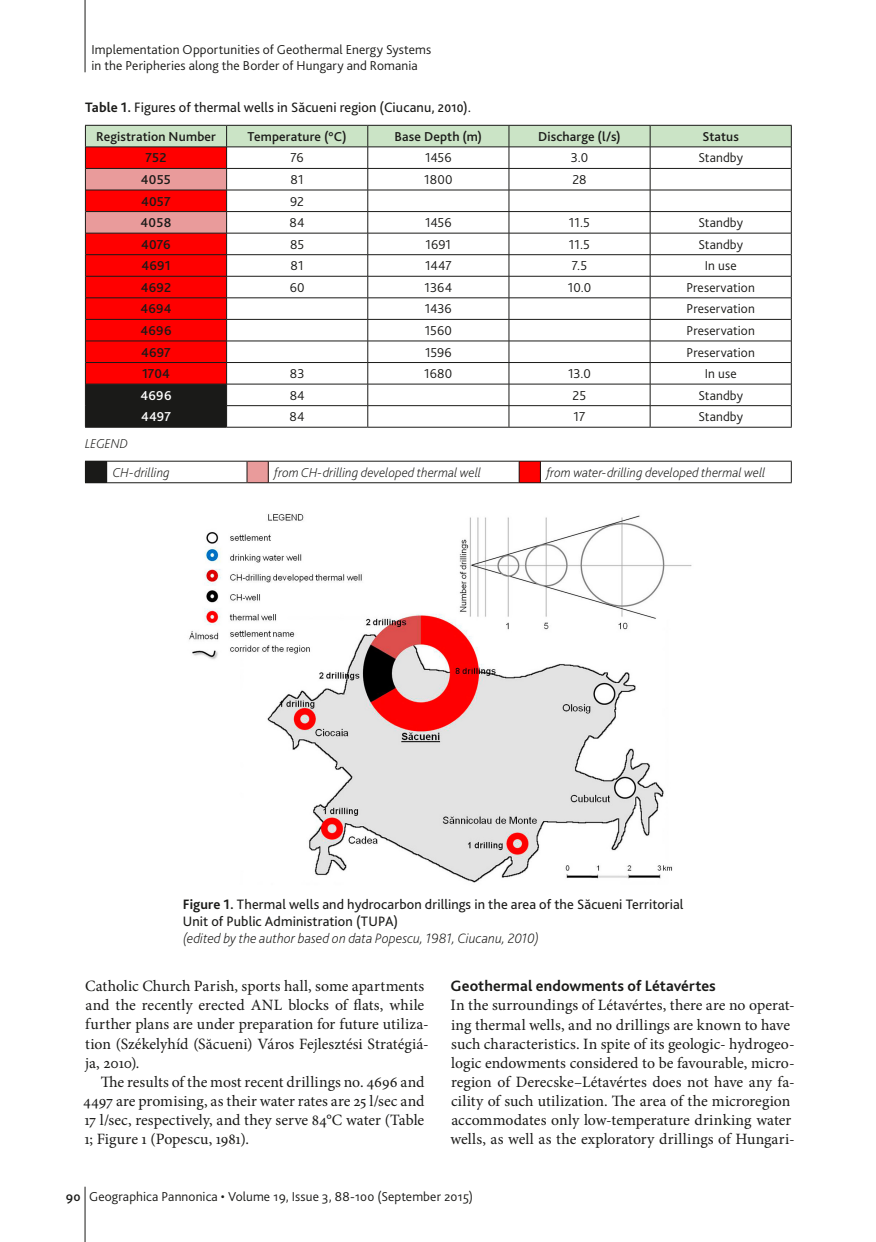
<style>
.page{position:relative;width:876px;height:1242px;background:#fff}
.page>*{position:absolute;margin:0;border:0;box-sizing:border-box;transform-origin:0 0}
.t1{font:15.75px/19px "Minion Pro";color:#1a1a18}
.t2{font:700 15.75px "Bliss Pro";letter-spacing:.01em;color:#1a1a18}
.t3{font:14.25px/17.1px "Bliss Pro";letter-spacing:.005em;color:#1a1a18}
.t4{font:italic 200 14.25px "Bliss Pro";letter-spacing:.005em;color:#1a1a18}
.t5{font:300 13.5px/16.2px "Bliss Pro";letter-spacing:.01em;color:#1a1a18}
.t6{font:500 13.5px "Bliss Pro";letter-spacing:.01em;color:#1a1a18}
.t7{font:italic 200 13.5px/28.7px "Bliss Pro";letter-spacing:.005em;color:#1a1a18}
.t8{font:500 13.5px "Bliss Pro";color:#fff}
.s1{font-weight:700}
.s2{font-style:italic}
.s3{font-weight:500}
</style>
<div class="page">
<hr style="left:85px;top:0;width:1px;height:72px;background:#1a1a18">
<hr style="left:85px;top:1186px;width:1px;height:56px;background:#1a1a18">
<hr style="left:85px;top:427px;width:142px;height:1px;background:#1a1a18">
<hr style="left:227px;top:427px;width:141px;height:1px;background:#1a1a18">
<hr style="left:368px;top:427px;width:141px;height:1px;background:#1a1a18">
<hr style="left:509px;top:427px;width:141px;height:1px;background:#1a1a18">
<hr style="left:650px;top:427px;width:142px;height:1px;background:#1a1a18">
<svg style="left:85px;top:125px;width:707px;height:302px"></svg>
<hr style="left:107px;top:461px;width:140px;height:1px;background:#1a1a18">
<hr style="left:268px;top:461px;width:251px;height:1px;background:#1a1a18">
<hr style="left:540px;top:461px;width:252px;height:1px;background:#1a1a18">
<svg style="left:791px;top:461px;width:1px;height:21px"></svg>
<hr style="left:107px;top:482px;width:140px;height:1px;background:#1a1a18">
<hr style="left:268px;top:482px;width:251px;height:1px;background:#1a1a18">
<hr style="left:540px;top:482px;width:252px;height:1px;background:#1a1a18">
<svg style="left:85px;top:461px;width:22px;height:22px"></svg>
<svg style="left:247px;top:461px;width:22px;height:22px"></svg>
<svg style="left:519px;top:461px;width:22px;height:22px"></svg>
<img style="left:189px;top:514px;width:503px;height:369px">
<p class="t5" style="left:91px;top:41px;width:341px">Implementation Opportunities of Geothermal Energy Systems in the Peripheries along the Border of Hungary and Romania</p>
<p class="t3" style="left:85px;top:99px;width:387px"><span class="s1">Table 1.</span> Figures of thermal wells in Săcueni region (Ciucanu, 2010).</p>
<p class="t6" style="left:96px;top:128px;width:121px">Registration Number</p>
<p class="t6" style="left:248px;top:128px;width:101px">Temperature (°C)</p>
<p class="t6" style="left:395px;top:128px;width:89px">Base Depth (m)</p>
<p class="t6" style="left:538px;top:128px;width:84px">Discharge (l/s)</p>
<p class="t6" style="left:702px;top:128px;width:38px">Status</p>
<p class="t6" style="left:146px;top:150px;width:22px">752</p>
<p class="t5" style="left:291px;top:149px;width:15px">76</p>
<p class="t5" style="left:425px;top:149px;width:28px">1456</p>
<p class="t5" style="left:571px;top:149px;width:19px">3.0</p>
<p class="t5" style="left:698px;top:149px;width:46px">Standby</p>
<p class="t6" style="left:141px;top:171px;width:32px">4055</p>
<p class="t5" style="left:291px;top:171px;width:15px">81</p>
<p class="t5" style="left:424px;top:171px;width:30px">1800</p>
<p class="t5" style="left:572px;top:171px;width:16px">28</p>
<p class="t6" style="left:141px;top:193px;width:31px">4057</p>
<p class="t5" style="left:290px;top:193px;width:15px">92</p>
<p class="t6" style="left:141px;top:214px;width:32px">4058</p>
<p class="t5" style="left:290px;top:214px;width:17px">84</p>
<p class="t5" style="left:425px;top:214px;width:28px">1456</p>
<p class="t5" style="left:569px;top:214px;width:23px">11.5</p>
<p class="t5" style="left:698px;top:214px;width:46px">Standby</p>
<p class="t6" style="left:141px;top:236px;width:31px">4076</p>
<p class="t5" style="left:290px;top:236px;width:16px">85</p>
<p class="t5" style="left:426px;top:236px;width:27px">1691</p>
<p class="t5" style="left:569px;top:236px;width:23px">11.5</p>
<p class="t5" style="left:698px;top:236px;width:46px">Standby</p>
<p class="t6" style="left:141px;top:257px;width:31px">4691</p>
<p class="t5" style="left:291px;top:257px;width:15px">81</p>
<p class="t5" style="left:425px;top:257px;width:28px">1447</p>
<p class="t5" style="left:572px;top:257px;width:17px">7.5</p>
<p class="t5" style="left:705px;top:257px;width:33px">In use</p>
<p class="t6" style="left:141px;top:279px;width:32px">4692</p>
<p class="t5" style="left:290px;top:279px;width:16px">60</p>
<p class="t5" style="left:425px;top:279px;width:29px">1364</p>
<p class="t5" style="left:568px;top:279px;width:25px">10.0</p>
<p class="t5" style="left:686px;top:279px;width:70px">Preservation</p>
<p class="t6" style="left:140px;top:300px;width:33px">4694</p>
<p class="t5" style="left:425px;top:300px;width:28px">1436</p>
<p class="t5" style="left:686px;top:300px;width:70px">Preservation</p>
<p class="t6" style="left:140px;top:322px;width:33px">4696</p>
<p class="t5" style="left:425px;top:322px;width:29px">1560</p>
<p class="t5" style="left:686px;top:322px;width:70px">Preservation</p>
<p class="t6" style="left:141px;top:344px;width:31px">4697</p>
<p class="t5" style="left:425px;top:344px;width:28px">1596</p>
<p class="t5" style="left:686px;top:344px;width:70px">Preservation</p>
<p class="t6" style="left:142px;top:365px;width:29px">1704</p>
<p class="t5" style="left:290px;top:365px;width:16px">83</p>
<p class="t5" style="left:424px;top:365px;width:30px">1680</p>
<p class="t5" style="left:568px;top:365px;width:25px">13.0</p>
<p class="t5" style="left:705px;top:365px;width:33px">In use</p>
<p class="t8" style="left:140px;top:387px;width:33px">4696</p>
<p class="t5" style="left:290px;top:387px;width:17px">84</p>
<p class="t5" style="left:573px;top:387px;width:15px">25</p>
<p class="t5" style="left:698px;top:387px;width:46px">Standby</p>
<p class="t8" style="left:141px;top:408px;width:31px">4497</p>
<p class="t5" style="left:290px;top:408px;width:17px">84</p>
<p class="t5" style="left:574px;top:408px;width:13px">17</p>
<p class="t5" style="left:698px;top:408px;width:46px">Standby</p>
<p class="t7" style="left:113px;top:429px;width:59px;text-indent:-28px">LEGEND<br>CH-drilling</p>
<p class="t7" style="left:274px;top:457px;width:208px">from CH-drilling developed thermal well</p>
<p class="t7" style="left:546px;top:457px;width:220px">from water-drilling developed thermal well</p>
<p class="t3" style="left:183px;top:895px;width:502px"><span class="s1">Figure 1.</span> Thermal wells and hydrocarbon drillings in the area of the Săcueni Territorial<br>Unit of Public Administration (TUPA)</p>
<p class="t4" style="left:183px;top:929px;width:358px">(edited by the author based on data Popescu, 1981, Ciucanu, 2010)</p>
<p class="t1" style="left:85px;top:977px;width:345px">Catholic Church Parish, sports hall, some apartments and the recently erected ANL blocks of flats, while further plans are under preparation for future utiliza&shy;tion (Székelyhíd (Săcueni) Város Fejlesztési Stratégiá&shy;ja, 2010)<span class="s2">.</span></p>
<p class="t1" style="left:83px;top:1072px;width:343px;text-align:justify;text-indent:17px">The results of the most recent drillings no. 4696 and 4497 are promising, as their water rates are 25 l/sec and 17 l/sec, respectively, and they serve 84°C water (Table 1; Figure 1 (Popescu, 1981).</p>
<p class="t2" style="left:451px;top:976px;width:267px">Geothermal endowments of Létavértes</p>
<p class="t1" style="left:451px;top:996px;width:346px">In the surroundings of Létavértes, there are no operat&shy;ing thermal wells, and no drillings are known to have such characteristics. In spite of its geologic- hydrogeo&shy;logic endowments considered to be favourable, micro&shy;region of Derecske–Létavértes does not have any fa&shy;cility of such utilization. The area of the microregion accommodates only low-temperature drinking water wells, as well as the exploratory drillings of Hungari-</p>
<p class="t5" style="left:66px;top:1187px;width:409px"><span class="s3">90</span> Geographica Pannonica • Volume 19, Issue 3, 88-100 (September 2015)</p>
</div>
